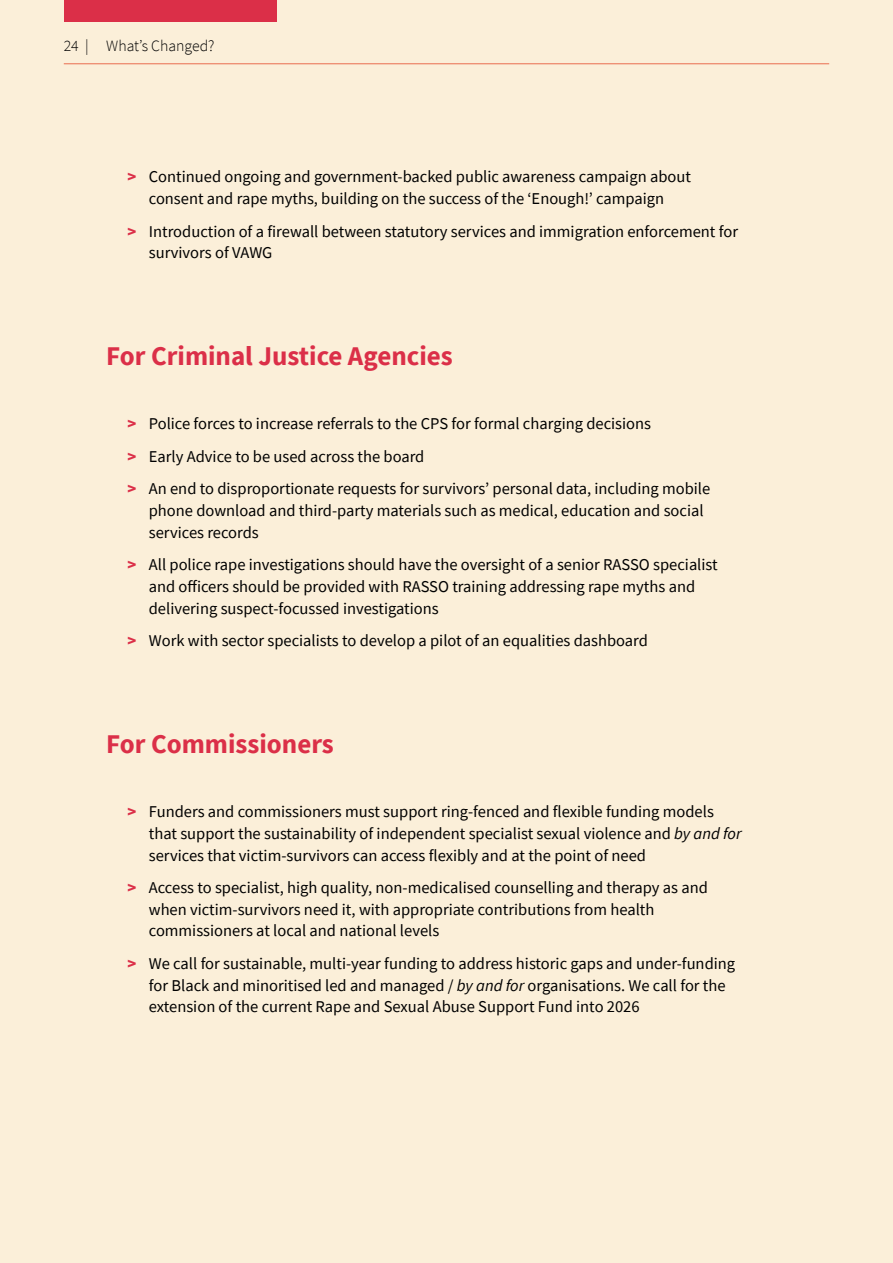
<style>
.page{position:relative;width:893px;height:1263px;background:#fbefd9}
.page>*{position:absolute;margin:0;border:0;box-sizing:border-box;transform-origin:0 0}
.t1{font:700 27px "Source Sans Pro";color:#db2f48}
.t2{font:16.5px/21.8px "Source Sans Pro";color:#000}
.t3{font:300 15.75px "Source Sans Pro";color:#000}
.s1{font-weight:900;color:#db2f48}
.s2{font-style:italic}
</style>
<div class="page">
<hr style="left:64px;top:63px;width:765px;height:1px;background:#e96d50">
<div style="left:64px;top:0;width:212px;height:21px;background:#db2f48"></div>
<p class="t3" style="left:64px;top:36px;width:152px">24 | What’s Changed?</p>
<p class="t2" style="left:128px;top:166px;width:565px;text-align:center"><span class="s1">&gt;</span> Continued ongoing and government-backed public awareness campaign about consent and rape myths, building on the success of the ‘Enough!’ campaign</p>
<p class="t2" style="left:149px;top:220px;width:591px;text-indent:-21px"><span class="s1">&gt;</span> Introduction of a firewall between statutory services and immigration enforcement for survivors of VAWG</p>
<h1 class="t1" style="left:106px;top:338px;width:348px">For Criminal Justice Agencies</h1>
<p class="t2" style="left:128px;top:408px;width:584px;line-height:32.4px"><span class="s1">&gt;</span> Police forces to increase referrals to the CPS for formal charging decisions<br><span class="s1">&gt;</span> Early Advice to be used across the board<br><span class="s1">&gt;</span> An end to disproportionate requests for survivors’ personal data, including mobile</p>
<p class="t2" style="left:149px;top:499px;width:556px">phone download and third-party materials such as medical, education and social services records</p>
<p class="t2" style="left:149px;top:554px;width:570px;text-indent:-21px"><span class="s1">&gt;</span> All police rape investigations should have the oversight of a senior RASSO specialist and officers should be provided with RASSO training addressing rape myths and delivering suspect-focussed investigations</p>
<p class="t2" style="left:128px;top:629px;width:522px"><span class="s1">&gt;</span> Work with sector specialists to develop a pilot of an equalities dashboard</p>
<h1 class="t1" style="left:106px;top:725px;width:229px">For Commissioners</h1>
<p class="t2" style="left:149px;top:801px;width:594px;text-indent:-21px"><span class="s1">&gt;</span> Funders and commissioners must support ring-fenced and flexible funding models that support the sustainability of independent specialist sexual violence and <span class="s2">by and for </span>services that victim-survivors can access flexibly and at the point of need</p>
<p class="t2" style="left:149px;top:876px;width:561px;text-indent:-21px"><span class="s1">&gt;</span> Access to specialist, high quality, non-medicalised counselling and therapy as and when victim-survivors need it, with appropriate contributions from health commissioners at local and national levels</p>
<p class="t2" style="left:149px;top:952px;width:588px;text-indent:-21px"><span class="s1">&gt;</span> We call for sustainable, multi-year funding to address historic gaps and under-funding for Black and minoritised led and managed / <span class="s2">by and for</span> organisations. We call for the extension of the current Rape and Sexual Abuse Support Fund into 2026</p>
</div>
